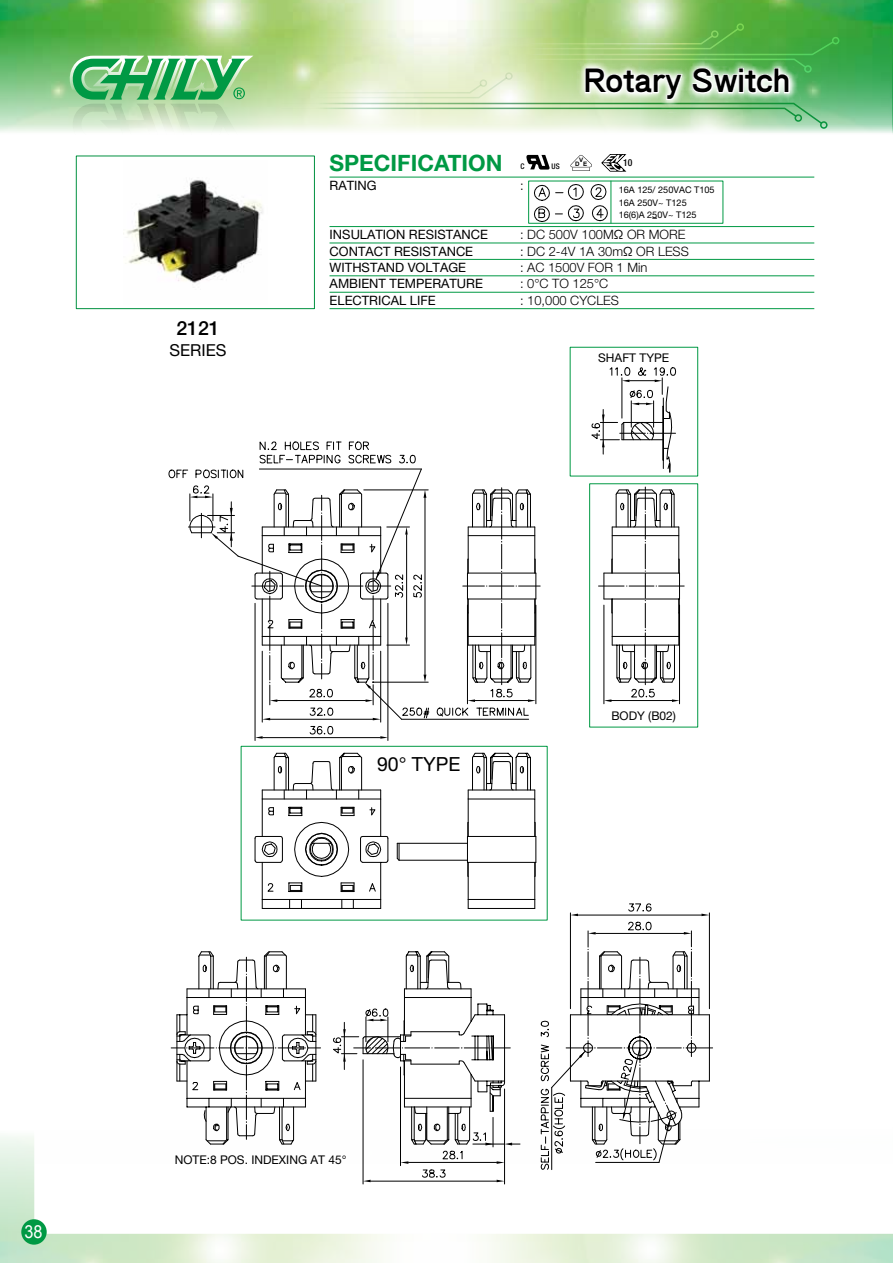
<style>
.page{position:relative;width:893px;height:1263px;background:#fff}
.page>*{position:absolute;margin:0;border:0;box-sizing:border-box;transform-origin:0 0}
.t1{font:800 30px "AR Gothic 1";color:#000}
.t2{font:700 22.65px "Helvetica Neue LT Pro";color:#094}
.t3{font:19.5px "Helvetica Neue LT Pro";color:#000}
.t4{font:500 19.5px "Helvetica Neue LT Pro";color:#000}
.t5{font:18px "Arial";color:#fff;scale:.9 1}
.t6{font:16.5px "Helvetica Neue LT Pro";color:#000}
.t7{font:12.9px/16.4px "Helvetica Neue LT Pro";color:#000}
.t8{font:300 12.9px/16.4px "Helvetica Neue LT Pro";color:#000}
.t9{font:12px "Helvetica Neue LT Pro";color:#000}
.t10{font:500 condensed 9.6px "Helvetica Neue LT Pro";color:#000}
.t11{font:9.15px/12.6px "Helvetica Neue LT Pro";color:#000}
.t12{font:500 condensed 7.8px "Helvetica Neue LT Pro";color:#000}
.t13{font:700 6px "Arial";color:#000}
</style>
<div class="page">
<img style="left:0;top:0;width:893px;height:134px">
<div style="left:832px;top:37px;width:7px;height:7px;border:2px solid #fff;border-radius:50%"></div>
<div style="left:736px;top:23px;width:8px;height:8px;border:2px solid #fff;border-radius:50%"></div>
<div style="left:820px;top:121px;width:7px;height:8px;border:2px solid #094;border-radius:50%"></div>
<svg style="left:65px;top:56px;width:188px;height:78px;background:#97d09e"></svg>
<div style="left:21px;top:1219px;width:26px;height:26px;background:#094;border-radius:50%"></div>
<div style="left:76px;top:156px;width:239px;height:153px;border:1px solid #009140"></div>
<hr style="left:330px;top:177px;width:484px;height:1px;background:#094">
<hr style="left:330px;top:259px;width:484px;height:1px;background:#094">
<hr style="left:330px;top:243px;width:484px;height:1px;background:#094">
<hr style="left:330px;top:226px;width:484px;height:1px;background:#094">
<hr style="left:330px;top:276px;width:484px;height:1px;background:#094">
<hr style="left:330px;top:292px;width:484px;height:1px;background:#094">
<hr style="left:330px;top:308px;width:484px;height:1px;background:#094">
<svg style="left:570px;top:155px;width:22px;height:16px"></svg>
<svg style="left:526px;top:155px;width:24px;height:15px"></svg>
<svg style="left:601px;top:154px;width:25px;height:18px"></svg>
<img style="left:123px;top:180px;width:140px;height:103px">
<div style="left:589px;top:483px;width:109px;height:244px;border:1px solid #094"></div>
<div style="left:241px;top:746px;width:307px;height:174px;border:1px solid #094"></div>
<svg style="left:591px;top:367px;width:85px;height:106px"></svg>
<hr style="left:679px;top:605px;width:1px;height:99px;background:#000">
<hr style="left:604px;top:605px;width:1px;height:99px;background:#000">
<svg style="left:598px;top:487px;width:86px;height:215px"></svg>
<svg style="left:171px;top:951px;width:150px;height:194px"></svg>
<hr style="left:262px;top:908px;width:119px;height:1px;background:#000">
<hr style="left:262px;top:899px;width:119px;height:1px;background:#000">
<hr style="left:262px;top:862px;width:1px;height:37px;background:#000">
<hr style="left:380px;top:862px;width:1px;height:37px;background:#000">
<hr style="left:468px;top:899px;width:67px;height:1px;background:#000">
<hr style="left:468px;top:862px;width:1px;height:37px;background:#000">
<hr style="left:534px;top:862px;width:1px;height:37px;background:#000">
<svg style="left:254px;top:752px;width:282px;height:140px"></svg>
<hr style="left:468px;top:908px;width:67px;height:1px;background:#000">
<svg style="left:534px;top:899px;width:179px;height:271px"></svg>
<hr style="left:388px;top:603px;width:1px;height:137px;background:#000">
<hr style="left:255px;top:603px;width:1px;height:137px;background:#000">
<hr style="left:402px;top:719px;width:127px;height:1px;background:#000">
<svg style="left:168px;top:441px;width:262px;height:298px"></svg>
<svg style="left:436px;top:488px;width:104px;height:229px"></svg>
<hr style="left:363px;top:1060px;width:1px;height:124px;background:#000">
<hr style="left:504px;top:1089px;width:1px;height:95px;background:#000">
<svg style="left:333px;top:951px;width:187px;height:231px"></svg>
<div style="left:528px;top:181px;width:195px;height:43px;border:1px solid #094"></div>
<hr style="left:611px;top:181px;width:1px;height:42px;background:#094">
<svg style="left:590px;top:184px;width:18px;height:37px"></svg>
<svg style="left:534px;top:184px;width:50px;height:38px"></svg>
<svg style="left:281px;top:27px;width:554px;height:99px;background:#bdddaa"></svg>
<p class="t4" style="left:176px;top:316px;width:45px">2121</p>
<p class="t6" style="left:169px;top:340px;width:59px">SERIES</p>
<p class="t1" style="left:583px;top:67px;width:208px">Rotary Switch</p>
<p class="t2" style="left:330px;top:149px;width:175px">SPECIFICATION</p>
<p class="t7" style="left:330px;top:177px;width:49px">RATING</p>
<p class="t7" style="left:330px;top:226px;width:160px">INSULATION RESISTANCE<br>CONTACT RESISTANCE<br>WITHSTAND VOLTAGE<br>AMBIENT TEMPERATURE<br>ELECTRICAL LIFE</p>
<p class="t12" style="left:520px;top:162px;width:6px">C</p>
<p class="t12" style="left:551px;top:162px;width:10px">US</p>
<p class="t13" style="left:579px;top:156px;width:6px">V</p>
<p class="t13" style="left:575px;top:160px;width:14px">D E</p>
<p class="t10" style="left:623px;top:157px;width:11px">10</p>
<p class="t8" style="left:520px;top:177px;width:5px">:</p>
<p class="t8" style="left:520px;top:226px;width:170px">: DC 500V 100MΩ OR MORE : DC 2-4V 1A 30mΩ OR LESS : AC 1500V FOR 1 Min<br>: 0°C TO 125°C<br>: 10,000 CYCLES</p>
<p class="t11" style="left:619px;top:183px;width:98px">16A 125/ 250VAC T105<br>16A 250V~ T125<br>16(6)A 250V~ T125</p>
<p class="t9" style="left:598px;top:350px;width:73px">SHAFT TYPE</p>
<p class="t3" style="left:377px;top:752px;width:85px">90° TYPE</p>
<p class="t9" style="left:611px;top:708px;width:66px">BODY (B02)</p>
<p class="t5" style="left:24px;top:1220px;width:22px">38</p>
<p class="t9" style="left:175px;top:1153px;width:173px">NOTE:8 POS. INDEXING AT 45°</p>
</div>
